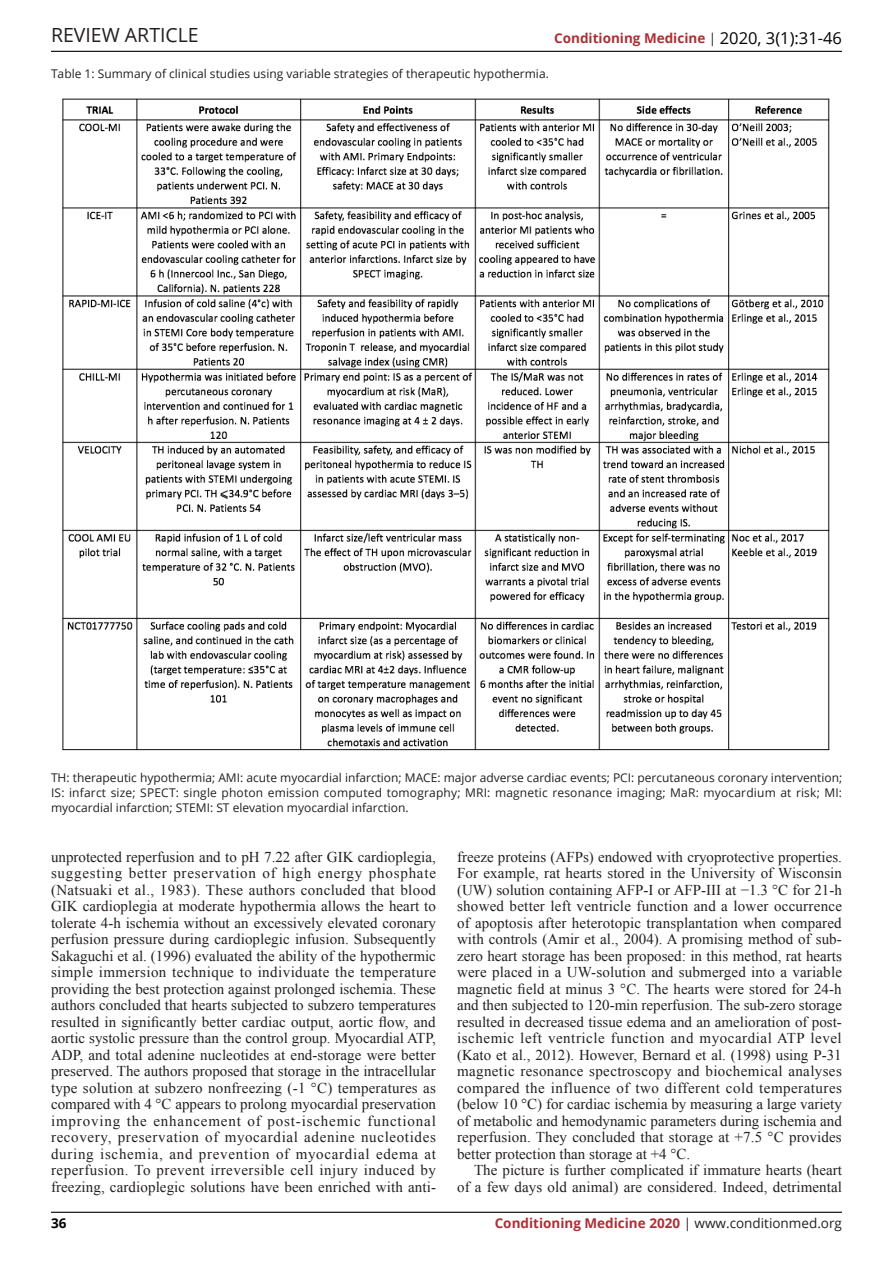
<style>
.page{position:relative;width:893px;height:1263px;background:#fff}
.page>*{position:absolute;margin:0;border:0;box-sizing:border-box;transform-origin:0 0}
.t1{font:19.5px "Open Sans";color:#231f20}
.t2{font:15px/16.5px "Times New Roman";letter-spacing:.005em;color:#231f20;text-align:justify}
.t3{font:700 13.5px "Open Sans";color:#ac2f36}
.t4{font:700 13.5px "Open Sans";color:#030303}
.t5{font:12px/15px "Open Sans";color:#231f20;text-align:justify}
.s1{font-weight:400;color:#231f20}
.s2{font-weight:400;font-size:16.5px;color:#030303}
</style>
<div class="page">
<hr style="left:51px;top:51px;width:791px;height:1px;background:#030303">
<hr style="left:51px;top:1212px;width:791px;height:1px;background:#030303">
<img style="left:62px;top:98px;width:768px;height:653px">
<h1 class="t1" style="left:51px;top:22px;width:149px">REVIEW ARTICLE</h1>
<p class="t3" style="left:554px;top:29px;width:289px">Conditioning Medicine <span class="s1">|</span> <span class="s2">2020, 3(1):31-46</span></p>
<p class="t5" style="left:51px;top:66px;width:499px">Table 1: Summary of clinical studies using variable strategies of therapeutic hypothermia.</p>
<p class="t5" style="left:51px;top:770px;width:793px">TH: therapeutic hypothermia; AMI: acute myocardial infarction; MACE: major adverse cardiac events; PCI: percutaneous coronary intervention; IS: infarct size; SPECT: single photon emission computed tomography; MRI: magnetic resonance imaging; MaR: myocardium at risk; MI: myocardial infarction; STEMI: ST elevation myocardial infarction.</p>
<p class="t2" style="left:51px;top:848px;width:387px">unprotected reperfusion and to pH 7.22 after GIK cardioplegia, suggesting better preservation of high energy phosphate (Natsuaki et al., 1983). These authors concluded that blood GIK cardioplegia at moderate hypothermia allows the heart to tolerate 4-h ischemia without an excessively elevated coronary perfusion pressure during cardioplegic infusion. Subsequently Sakaguchi et al. (1996) evaluated the ability of the hypothermic simple immersion technique to individuate the temperature providing the best protection against prolonged ischemia. These authors concluded that hearts subjected to subzero temperatures resulted in significantly better cardiac output, aortic flow, and aortic systolic pressure than the control group. Myocardial ATP, ADP, and total adenine nucleotides at end-storage were better preserved. The authors proposed that storage in the intracellular type solution at subzero nonfreezing (-1 °C) temperatures as compared with 4 °C appears to prolong myocardial preservation improving the enhancement of post-ischemic functional recovery, preservation of myocardial adenine nucleotides during ischemia, and prevention of myocardial edema at reperfusion. To prevent irreversible cell injury induced by freezing, cardioplegic solutions have been enriched with anti-</p>
<p class="t2" style="left:457px;top:848px;width:386px">freeze proteins (AFPs) endowed with cryoprotective properties.<br>For example, rat hearts stored in the University of Wisconsin (UW) solution containing AFP-I or AFP-III at −1.3 °C for 21-h showed better left ventricle function and a lower occurrence of apoptosis after heterotopic transplantation when compared with controls (Amir et al., 2004). A promising method of sub&shy;zero heart storage has been proposed: in this method, rat hearts were placed in a UW-solution and submerged into a variable magnetic field at minus 3 °C. The hearts were stored for 24-h and then subjected to 120-min reperfusion. The sub-zero storage resulted in decreased tissue edema and an amelioration of post&shy;ischemic left ventricle function and myocardial ATP level (Kato et al., 2012). However, Bernard et al. (1998) using P-31 magnetic resonance spectroscopy and biochemical analyses compared the influence of two different cold temperatures (below 10 °C) for cardiac ischemia by measuring a large variety of metabolic and hemodynamic parameters during ischemia and reperfusion. They concluded that storage at +7.5 °C provides better protection than storage at +4 °C.</p>
<p class="t2" style="left:457px;top:1162px;width:386px;text-align:right">The picture is further complicated if immature hearts (heart<br>of a few days old animal) are considered. Indeed, detrimental</p>
<p class="t4" style="left:51px;top:1214px;width:17px">36</p>
<p class="t3" style="left:495px;top:1214px;width:349px">Conditioning Medicine 2020 <span class="s1">| www.conditionmed.org</span></p>
</div>
